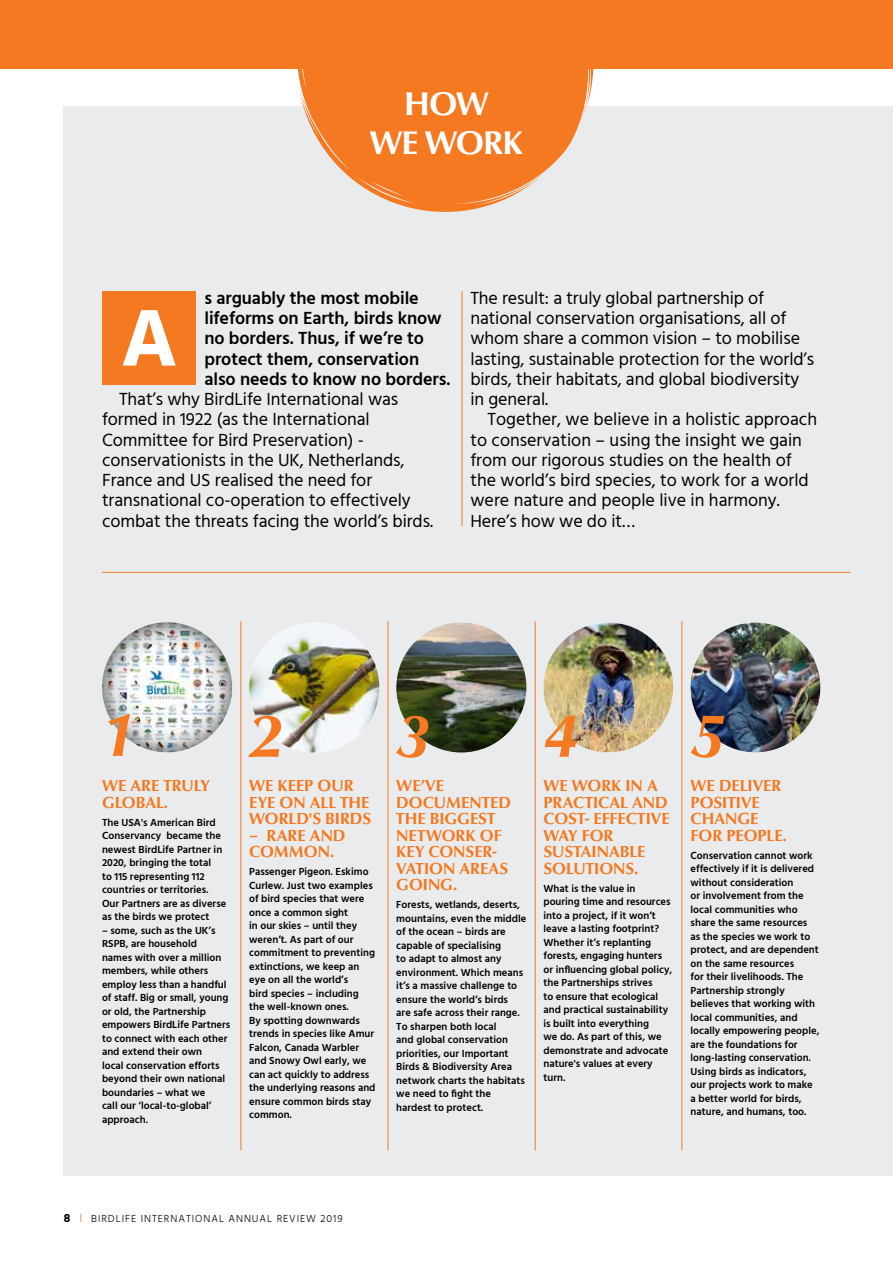
<style>
.page{position:relative;width:893px;height:1263px;background:#fff}
.page>*{position:absolute;margin:0;border:0;box-sizing:border-box;transform-origin:0 0}
.t1{font:700 82.2px "Hind Madurai";color:#fff}
.t2{font:italic 700 62.85px "Classico URW";color:#f47920}
.t3{font:700 33.75px/38.7px "Classico URW";letter-spacing:-.03em;color:#fff;text-align:center}
.t4{font:18px/20.2px "Hind Madurai";letter-spacing:-.005em;color:#000}
.t5{font:600 18px/20.2px "Hind Madurai";letter-spacing:-.005em;color:#000}
.t6{font:700 16.5px/16.5px "Classico URW";color:#f47920}
.t7{font:600 10.5px/13.5px "Hind Madurai";color:#000}
.t8{font:300 10.5px "Hind Madurai";letter-spacing:.09em;color:#000}
.s1{font-weight:700;font-size:12px}
.s2{font-size:12px;color:#f47920}
</style>
<div class="page">
<div style="left:64px;top:106px;width:829px;height:1070px;background:#eaebec"></div>
<img style="left:249px;top:622px;width:130px;height:130px;border-radius:65px">
<img style="left:396px;top:622px;width:130px;height:130px;border-radius:65px">
<img style="left:543px;top:622px;width:130px;height:130px;border-radius:65px">
<img style="left:691px;top:622px;width:129px;height:130px;border-radius:65px">
<hr style="left:462px;top:291px;width:1px;height:235px;background:#f47920">
<hr style="left:241px;top:621px;width:1px;height:529px;background:#f47920">
<hr style="left:388px;top:621px;width:1px;height:529px;background:#f47920">
<hr style="left:535px;top:621px;width:1px;height:529px;background:#f47920">
<hr style="left:682px;top:621px;width:1px;height:529px;background:#f47920">
<hr style="left:102px;top:572px;width:748px;height:1px;background:#f47920">
<img style="left:102px;top:622px;width:130px;height:130px;border-radius:50%">
<div style="left:0;top:0;width:893px;height:69px;background:#f47920"></div>
<svg style="left:297px;top:69px;width:296px;height:143px;fill:#f47920"></svg>
<div style="left:103px;top:291px;width:93px;height:94px;background:#f47920"></div>
<h3 class="t3" style="left:370px;top:83px;width:155px">HOW<br>WE WORK</h3>
<h3 class="t5" style="left:204px;top:289px;width:247px">s arguably the most mobile lifeforms on Earth, birds know no borders. Thus, if we’re to protect them, conservation also needs to know no borders.</h3>
<p class="t4" style="left:102px;top:390px;width:332px;text-indent:17px">That’s why BirdLife International was formed in 1922 (as the International Committee for Bird Preservation) - conservationists in the UK, Netherlands, France and US realised the need for transnational co-operation to effectively combat the threats facing the world’s birds.</p>
<h1 class="t1" style="left:121px;top:285px;width:58px">A</h1>
<p class="t4" style="left:470px;top:289px;width:345px">The result: a truly global partnership of national conservation organisations, all of whom share a common vision – to mobilise lasting, sustainable protection for the world’s birds, their habitats, and global biodiversity in general.</p>
<h3 class="t4" style="left:470px;top:410px;width:348px;text-indent:17px">Together, we believe in a holistic approach to conservation – using the insight we gain from our rigorous studies on the health of the world’s bird species, to work for a world were nature and people live in harmony.<br>Here’s how we do it…</h3>
<h2 class="t2" style="left:102px;top:687px;width:36px">1</h2>
<h3 class="t6" style="left:102px;top:777px;width:109px">WE ARE TRULY<br>GLOBAL.</h3>
<p class="t7" style="left:102px;top:816px;width:126px">The USA's American Bird<br>Conservancy became the newest BirdLife Partner in<br>2020, bringing the total<br>to 115 representing 112 countries or territories.<br>Our Partners are as diverse as the birds we protect</p>
<p class="t7" style="left:102px;top:924px;width:130px">– some, such as the UK’s<br>RSPB, are household<br>names with over a million members, while others employ less than a handful of staff. Big or small, young or old, the Partnership empowers BirdLife Partners to connect with each other and extend their own<br>local conservation efforts beyond their own national boundaries – what we<br>call our ‘local-to-global’ approach.</p>
<h2 class="t2" style="left:249px;top:687px;width:36px">2</h2>
<h2 class="t2" style="left:396px;top:687px;width:36px">3</h2>
<h2 class="t2" style="left:543px;top:687px;width:36px">4</h2>
<h2 class="t2" style="left:691px;top:687px;width:36px">5</h2>
<h3 class="t6" style="left:249px;top:777px;width:124px">WE KEEP OUR<br>EYE ON ALL THE<br>WORLD'S BIRDS</h3>
<h3 class="t6" style="left:249px;top:826px;width:98px">– RARE AND<br>COMMON.</h3>
<p class="t7" style="left:249px;top:865px;width:128px">Passenger Pigeon. Eskimo<br>Curlew. Just two examples of bird species that were once a common sight<br>in our skies – until they weren’t. As part of our commitment to preventing extinctions, we keep an eye on all the world’s<br>bird species – including the well-known ones.<br>By spotting downwards trends in species like Amur<br>Falcon, Canada Warbler and Snowy Owl early, we can act quickly to address the underlying reasons and ensure common birds stay common.</p>
<h3 class="t6" style="left:396px;top:777px;width:116px">WE’VE<br>DOCUMENTED<br>THE BIGGEST<br>NETWORK OF<br>KEY CONSER-<br>VATION AREAS<br>GOING.</h3>
<p class="t7" style="left:396px;top:898px;width:132px">Forests, wetlands, deserts, mountains, even the middle of the ocean – birds are capable of specialising<br>to adapt to almost any environment. Which means it’s a massive challenge to ensure the world’s birds<br>are safe across their range.<br>To sharpen both local<br>and global conservation priorities, our Important<br>Birds &amp; Biodiversity Area network charts the habitats we need to fight the hardest to protect.</p>
<h3 class="t6" style="left:543px;top:777px;width:128px">WE WORK IN A<br>PRACTICAL AND<br>COST- EFFECTIVE<br>WAY FOR<br>SUSTAINABLE<br>SOLUTIONS.</h3>
<p class="t7" style="left:543px;top:882px;width:130px">What is the value in pouring time and resources into a project, if it won’t leave a lasting footprint?<br>Whether it’s replanting forests, engaging hunters or influencing global policy, the Partnerships strives<br>to ensure that ecological and practical sustainability is built into everything<br>we do. As part of this, we demonstrate and advocate nature's values at every turn.</p>
<h3 class="t6" style="left:691px;top:777px;width:98px">WE DELIVER<br>POSITIVE<br>CHANGE<br>FOR PEOPLE.</h3>
<p class="t7" style="left:691px;top:849px;width:130px">Conservation cannot work effectively if it is delivered without consideration<br>or involvement from the local communities who share the same resources as the species we work to protect, and are dependent on the same resources<br>for their livelihoods. The<br>Partnership strongly believes that working with local communities, and locally empowering people, are the foundations for long-lasting conservation.<br>Using birds as indicators, our projects work to make a better world for birds, nature, and humans, too.</p>
<p class="t8" style="left:64px;top:1213px;width:280px"><span class="s1">8</span> <span class="s2">I</span> BIRDLIFE INTERNATIONAL ANNUAL REVIEW 2019</p>
</div>
